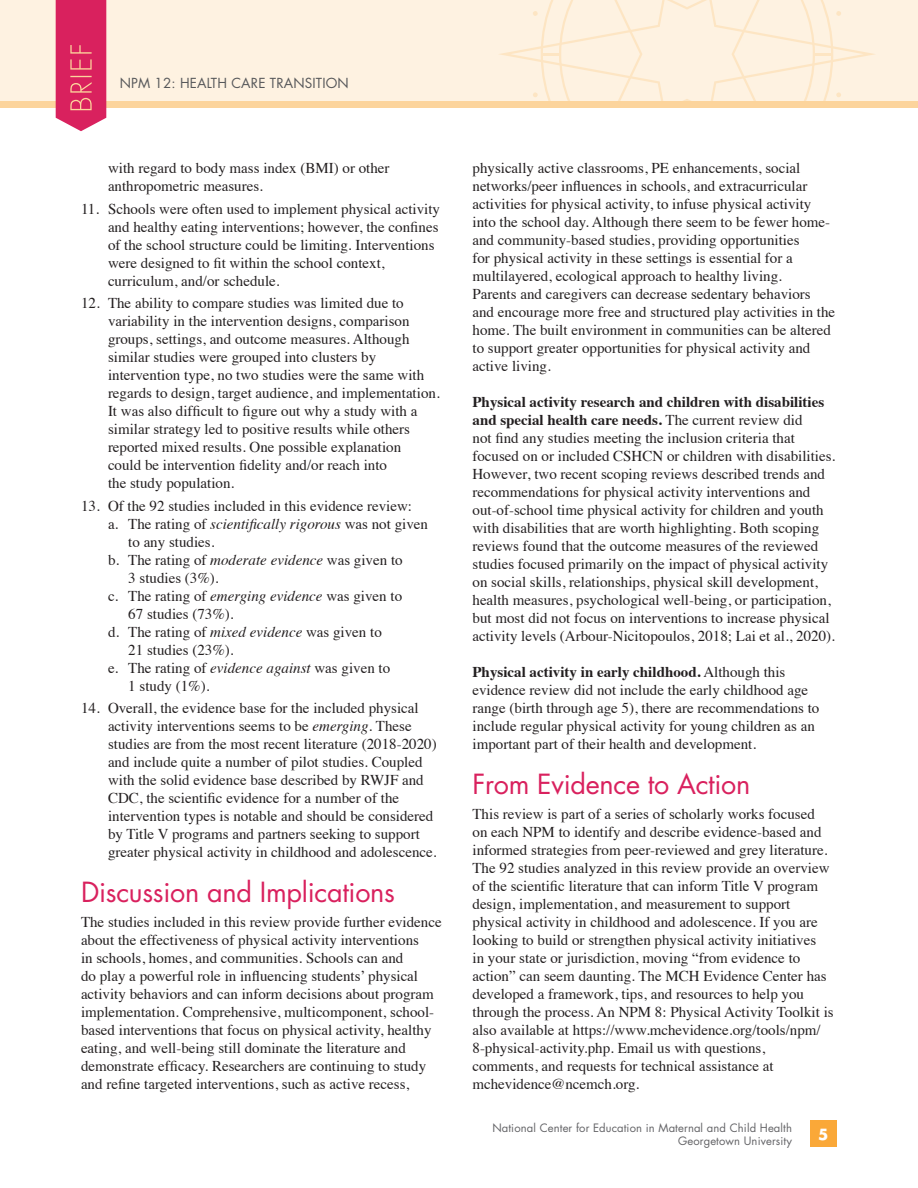
<style>
.page{position:relative;width:918px;height:1188px;background:#fff}
.page>*{position:absolute;margin:0;border:0;box-sizing:border-box;transform-origin:0 0}
.Heading_1{font:27px "Futura";letter-spacing:-.01em;color:#d9215e}
.Body_Text{font:15px/18px "Times";color:#231f20}
.Headers{font:700 15px "Futura";color:#fff}
.Headers-2{font:13.5px "Futura";letter-spacing:.01em;color:#57585a}
.Footers{font:11.25px "Futura";letter-spacing:.01em;color:#636366}
.s1{font-style:italic}
.s2{font-weight:700}
</style>
<div class="page">
<div style="left:810px;top:1120px;width:27px;height:28px;background:#faa838"></div>
<div style="left:0;top:0;width:918px;height:101px;background:#fef2e1"></div>
<svg style="left:499px;top:0;width:376px;height:101px"></svg>
<div style="left:0;top:101px;width:918px;height:7px;background:#fcd49c"></div>
<svg style="left:56px;top:0;width:50px;height:131px;background:#dc3368"></svg>
<p class="Headers-2" style="left:120px;top:73px;width:230px">NPM 12: HEALTH CARE TRANSITION</p>
<p class="Body_Text" style="left:108px;top:158px;width:283px">with regard to body mass index (BMI) or other anthropometric measures.</p>
<p class="Body_Text" style="left:108px;top:198px;width:334px;text-indent:-27px">11. Schools were often used to implement physical activity and healthy eating interventions; however, the confines of the school structure could be limiting. Interventions were designed to fit within the school context, curriculum, and/or schedule.</p>
<p class="Body_Text" style="left:108px;top:293px;width:333px;text-indent:-27px">12. The ability to compare studies was limited due to variability in the intervention designs, comparison groups, settings, and outcome measures. Although similar studies were grouped into clusters by intervention type, no two studies were the same with regards to design, target audience, and implementation.<br>It was also difficult to figure out why a study with a similar strategy led to positive results while others reported mixed results. One possible explanation<br>could be intervention fidelity and/or reach into<br>the study population.</p>
<p class="Body_Text" style="left:81px;top:495px;width:333px">13. Of the 92 studies included in this evidence review:</p>
<p class="Body_Text" style="left:128px;top:513px;width:301px;text-indent:-20px">a. The rating of <span class="s1">scientifically rigorous</span> was not given to any studies.</p>
<p class="Body_Text" style="left:128px;top:549px;width:276px;text-indent:-20px">b. The rating of <span class="s1">moderate evidence</span> was given to<br>3 studies (3%).</p>
<p class="Body_Text" style="left:128px;top:585px;width:275px;text-indent:-20px">c. The rating of <span class="s1">emerging evidence</span> was given to<br>67 studies (73%).</p>
<p class="Body_Text" style="left:128px;top:621px;width:255px;text-indent:-20px">d. The rating of <span class="s1">mixed evidence</span> was given to<br>21 studies (23%).</p>
<p class="Body_Text" style="left:128px;top:657px;width:264px;text-indent:-20px">e. The rating of <span class="s1">evidence against</span> was given to<br>1 study (1%).</p>
<p class="Body_Text" style="left:108px;top:698px;width:330px;text-indent:-27px">14. Overall, the evidence base for the included physical activity interventions seems to be <span class="s1">emerging</span>. These studies are from the most recent literature (2018-2020) and include quite a number of pilot studies. Coupled with the solid evidence base described by RWJF and CDC, the scientific evidence for a number of the intervention types is notable and should be considered by Title V programs and partners seeking to support greater physical activity in childhood and adolescence.</p>
<p class="Heading_1" style="left:81px;top:874px;width:316px">Discussion and Implications</p>
<p class="Body_Text" style="left:81px;top:912px;width:362px">The studies included in this review provide further evidence about the effectiveness of physical activity interventions<br>in schools, homes, and communities. Schools can and<br>do play a powerful role in influencing students’ physical activity behaviors and can inform decisions about program implementation. Comprehensive, multicomponent, school&shy;based interventions that focus on physical activity, healthy eating, and well-being still dominate the literature and demonstrate efficacy. Researchers are continuing to study and refine targeted interventions, such as active recess,</p>
<p class="Body_Text" style="left:472px;top:158px;width:364px">physically active classrooms, PE enhancements, social networks/peer influences in schools, and extracurricular activities for physical activity, to infuse physical activity into the school day. Although there seem to be fewer home&shy;and community-based studies, providing opportunities<br>for physical activity in these settings is essential for a multilayered, ecological approach to healthy living.<br>Parents and caregivers can decrease sedentary behaviors and encourage more free and structured play activities in the home. The built environment in communities can be altered to support greater opportunities for physical activity and active living.</p>
<p class="Body_Text" style="left:472px;top:392px;width:364px"><span class="s2">Physical activity research and children with disabilities and special health care needs.</span> The current review did<br>not find any studies meeting the inclusion criteria that focused on or included CSHCN or children with disabilities.<br>However, two recent scoping reviews described trends and recommendations for physical activity interventions and out-of-school time physical activity for children and youth with disabilities that are worth highlighting. Both scoping reviews found that the outcome measures of the reviewed studies focused primarily on the impact of physical activity on social skills, relationships, physical skill development, health measures, psychological well-being, or participation, but most did not focus on interventions to increase physical activity levels (Arbour-Nicitopoulos, 2018; Lai et al., 2020).</p>
<p class="Body_Text" style="left:472px;top:662px;width:348px"><span class="s2">Physical activity in early childhood.</span> Although this evidence review did not include the early childhood age range (birth through age 5), there are recommendations to include regular physical activity for young children as an important part of their health and development.</p>
<p class="Heading_1" style="left:472px;top:766px;width:279px">From Evidence to Action</p>
<p class="Body_Text" style="left:472px;top:804px;width:363px">This review is part of a series of scholarly works focused<br>on each NPM to identify and describe evidence-based and informed strategies from peer-reviewed and grey literature.<br>The 92 studies analyzed in this review provide an overview of the scientific literature that can inform Title V program design, implementation, and measurement to support physical activity in childhood and adolescence. If you are looking to build or strengthen physical activity initiatives<br>in your state or jurisdiction, moving “from evidence to action” can seem daunting. The MCH Evidence Center has developed a framework, tips, and resources to help you through the process. An NPM 8: Physical Activity Toolkit is also available at https://www.mchevidence.org/tools/npm/ 8-physical-activity.php. Email us with questions, comments, and requests for technical assistance at mchevidence@ncemch.org.</p>
<p class="Footers" style="left:492px;top:1120px;width:301px">National Center for Education in Maternal and Child Health</p>
<p class="Footers" style="left:678px;top:1133px;width:115px">Georgetown University</p>
<p class="Headers" style="left:818px;top:1124px;width:12px">5</p>
</div>
